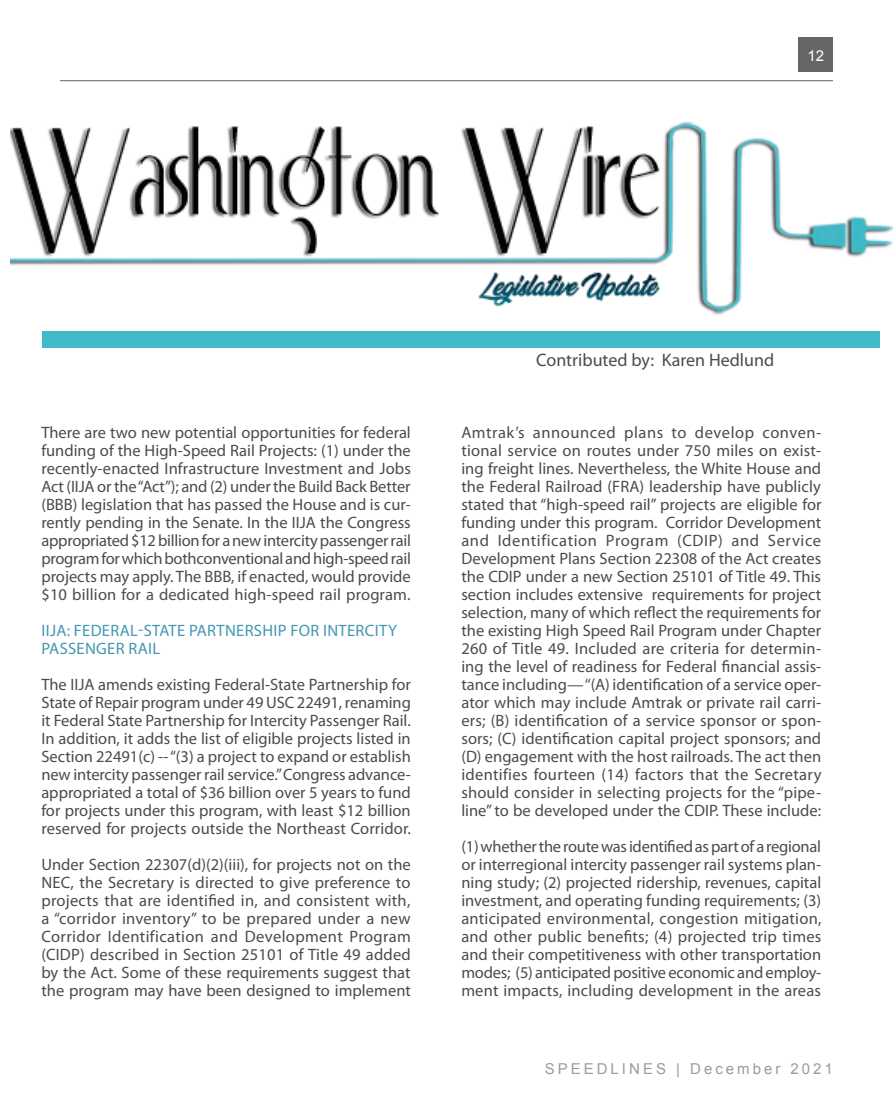
<style>
.page{position:relative;width:893px;height:1106px;background:#fff}
.page>*{position:absolute;margin:0;border:0;box-sizing:border-box;transform-origin:0 0}
.Body{font:18px "Myriad Pro";color:#4a4c4c}
.Body-2{font:16.5px/18px "Myriad Pro";letter-spacing:.005em;color:#4a4c4c;text-align:justify}
.Body-3{font:16.5px/18px "Myriad Pro";letter-spacing:.02em;color:#4397b1}
.Footer_Master_page{font:15px "Arial";letter-spacing:.2em;color:#9a9c9e}
.t1{font:15px "Arial";color:#fff}
</style>
<div class="page">
<div style="left:798px;top:38px;width:35px;height:34px;background:#656666"></div>
<hr style="left:60px;top:80px;width:773px;height:1px;background:#73776c">
<img style="left:11px;top:121px;width:882px;height:194px">
<div style="left:43px;top:332px;width:837px;height:16px;background:#41b9c7"></div>
<p class="t1" style="left:807px;top:46px;width:18px">12</p>
<p class="Body-2" style="left:41px;top:423px;width:371px">There are two new potential opportunities for federal funding of the High-Speed Rail Projects: (1) under the recently-enacted Infrastructure Investment and Jobs Act (IIJA or the “Act”); and (2) under the Build Back Better (BBB) legislation that has passed the House and is cur&shy;rently pending in the Senate. In the IIJA the Congress appropriated $12 billion for a new intercity passenger rail program for which bothconventional and high-speed rail projects may apply. The BBB, if enacted, would provide $10 billion for a dedicated high-speed rail program.</p>
<p class="Body-3" style="left:42px;top:621px;width:357px">IIJA: FEDERAL-STATE PARTNERSHIP FOR INTERCITY<br>PASSENGER RAIL</p>
<p class="Body-2" style="left:41px;top:675px;width:371px">The IIJA amends existing Federal-State Partnership for State of Repair program under 49 USC 22491, renaming it Federal State Partnership for Intercity Passenger Rail.<br>In addition, it adds the list of eligible projects listed in Section 22491(c) -- “(3) a project to expand or establish new intercity passenger rail service.” Congress advance&shy;appropriated a total of $36 billion over 5 years to fund for projects under this program, with least $12 billion reserved for projects outside the Northeast Corridor.</p>
<p class="Body-2" style="left:41px;top:855px;width:371px">Under Section 22307(d)(2)(iii), for projects not on the NEC, the Secretary is directed to give preference to projects that are identified in, and consistent with, a “corridor inventory” to be prepared under a new Corridor Identification and Development Program (CIDP) described in Section 25101 of Title 49 added by the Act. Some of these requirements suggest that the program may have been designed to implement</p>
<p class="Body" style="left:536px;top:349px;width:240px">Contributed by: Karen Hedlund</p>
<p class="Body-2" style="left:461px;top:423px;width:362px">Amtrak’s announced plans to develop conven&shy;tional service on routes under 750 miles on exist&shy;ing freight lines. Nevertheless, the White House and the Federal Railroad (FRA) leadership have publicly stated that “high-speed rail” projects are eligible for funding under this program. Corridor Development and Identification Program (CDIP) and Service Development Plans Section 22308 of the Act creates the CDIP under a new Section 25101 of Title 49. This section includes extensive requirements for project selection, many of which reflect the requirements for the existing High Speed Rail Program under Chapter 260 of Title 49. Included are criteria for determin&shy;ing the level of readiness for Federal financial assis&shy;tance including— ‘‘(A) identification of a service oper&shy;ator which may include Amtrak or private rail carri&shy;ers; (B) identification of a service sponsor or spon&shy;sors; (C) identification capital project sponsors; and (D) engagement with the host railroads. The act then identifies fourteen (14) factors that the Secretary should consider in selecting projects for the “pipe&shy;line” to be developed under the CDIP. These include:</p>
<p class="Body-2" style="left:461px;top:837px;width:362px">(1) whether the route was identified as part of a regional or interregional intercity passenger rail systems plan&shy;ning study; (2) projected ridership, revenues, capital investment, and operating funding requirements; (3) anticipated environmental, congestion mitigation, and other public benefits; (4) projected trip times and their competitiveness with other transportation modes; (5) anticipated positive economic and employ&shy;ment impacts, including development in the areas</p>
<p class="Footer_Master_page" style="left:545px;top:1059px;width:290px">SPEEDLINES | December 2021</p>
</div>
